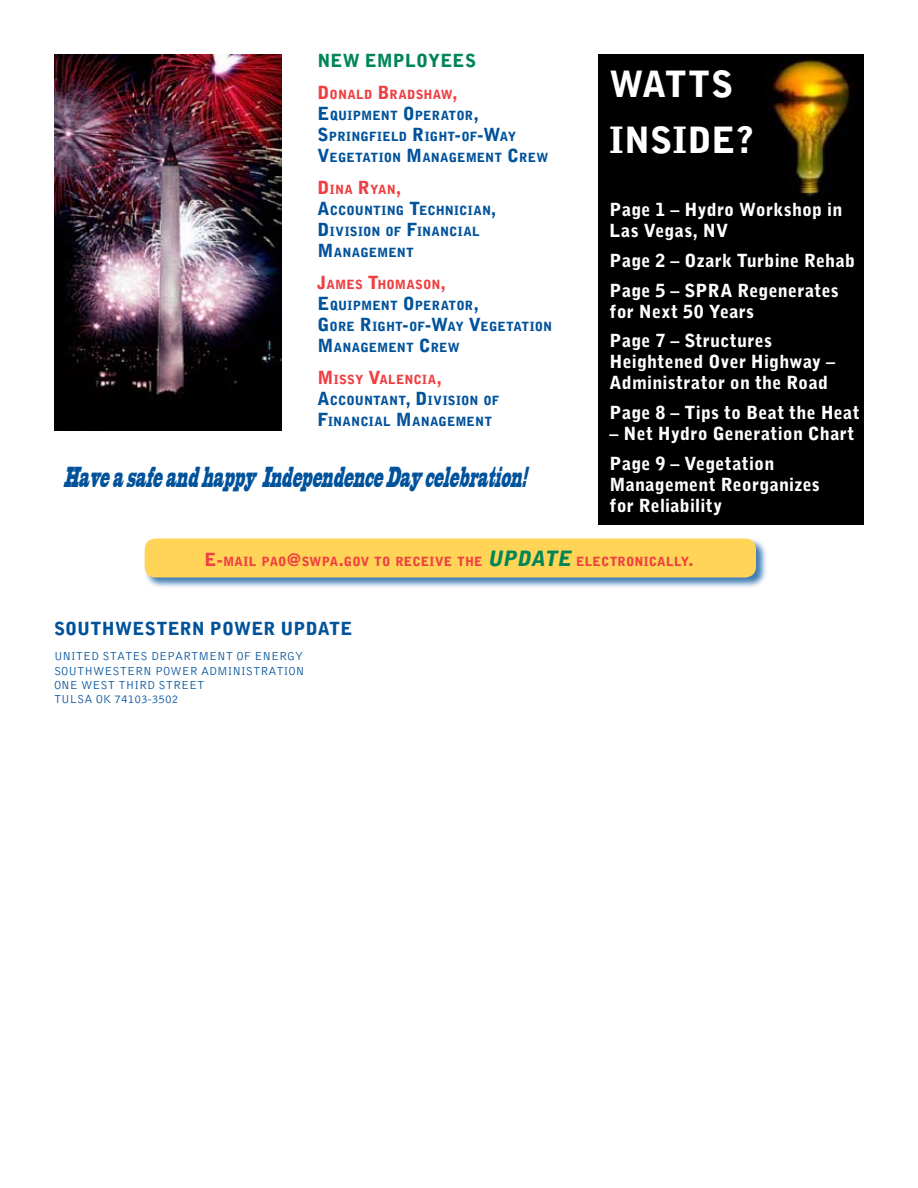
<style>
.page{position:relative;width:918px;height:1188px;background:#fff}
.page>*{position:absolute;margin:0;border:0;box-sizing:border-box;transform-origin:0 0}
.t1{font:900 36px/55.8px "Bell Gothic Std";letter-spacing:.015em;color:#fff}
.t2{font:italic 27px "Blackoak Std";color:#00529b;scale:.27 1}
.t3{font:900 18px/21px "Bell Gothic Std";letter-spacing:.01em;color:#fff}
.t4{font:900 18px "Bell Gothic Std";letter-spacing:.015em;color:#00529b}
.t5{font:900 18px "Bell Gothic Std";color:#008558}
.t6{font:900 12.6px/21px "Bell Gothic Std";letter-spacing:.01em;color:#00529b}
.t7{font:900 12.6px "Bell Gothic Std";letter-spacing:.01em;color:#ef3f42}
.t8{font:300 12px/14.4px "Bell Gothic Std";color:#00529b}
.s1{font-size:18px;color:#ef3f42}
.s2{color:#ef3f42}
.s3{font-size:18px}
.s4{font-style:italic;font-size:21px;color:#008558}
</style>
<div class="page">
<div style="left:598px;top:54px;width:266px;height:471px;background:#000"></div>
<img style="left:764px;top:56px;width:88px;height:141px">
<div style="left:144px;top:538px;width:629px;height:56px;background:#00529b;opacity:.75"></div>
<div style="left:145px;top:538px;width:611px;height:40px;background:#ffd457;border-radius:11px"></div>
<img style="left:54px;top:54px;width:228px;height:377px">
<h3 class="t5" style="left:318px;top:51px;width:15px">NEW</h3>
<h3 class="t5" style="left:365px;top:51px;width:14px">EMPLOYEE</h3>
<h3 class="t5" style="left:465px;top:51px;width:12px">S</h3>
<p class="t6" style="left:318px;top:84px;width:232px"><span class="s1">D</span> <span class="s2">ONALD</span> <span class="s1">B</span> <span class="s2">RADSHAW</span><span class="s1">,<br></span><span class="s3">E</span>QUIPMENT <span class="s3">O</span> PERATOR<span class="s3">,<br>S</span>PRINGFIELD <span class="s3">R</span>IGHT<span class="s3">-</span>OF<span class="s3">-W</span>AY<br><span class="s3">V</span>EGETATION <span class="s3">M</span> ANAGEMENT <span class="s3">C</span> REW</p>
<p class="t6" style="left:318px;top:179px;width:180px"><span class="s1">D</span><span class="s2">INA</span> <span class="s1">R</span><span class="s2">YAN</span><span class="s1">,<br></span><span class="s3">A</span>CCOUNTING <span class="s3">T</span>ECHNICIAN<span class="s3">,<br>D</span> IVISION OF <span class="s3">F</span>INANCIAL<br><span class="s3">M</span>ANAGEMENT</p>
<p class="t6" style="left:318px;top:274px;width:236px"><span class="s1">J</span><span class="s2">AMES</span> <span class="s1">T</span><span class="s2">HOMASON</span><span class="s1">,<br></span><span class="s3">E</span>QUIPMENT <span class="s3">O</span> PERATOR<span class="s3">,<br>G</span> ORE <span class="s3">R</span>IGHT<span class="s3">-</span>OF<span class="s3">-W</span>AY <span class="s3">V</span>EGETATION<br><span class="s3">M</span>ANAGEMENT <span class="s3">C</span> REW</p>
<p class="t6" style="left:318px;top:369px;width:184px"><span class="s1">M</span> <span class="s2">ISSY</span> <span class="s1">V</span><span class="s2">ALENCIA</span><span class="s1">,<br></span><span class="s3">A</span>CCOUNTANT<span class="s3">, D</span>IVISION OF<br><span class="s3">F</span>INANCIAL <span class="s3">M</span> ANAGEMENT</p>
<h2 class="t2" style="left:64px;top:459px;width:1742px">HaveasafeandhappyIndependenceDaycelebration!</h2>
<h1 class="t1" style="left:610px;top:57px;width:146px">WATTS<br>INSIDE?</h1>
<h3 class="t3" style="left:610px;top:200px;width:234px">Page 1 – Hydro Workshop in<br>Las Vegas, NV</h3>
<h3 class="t3" style="left:610px;top:246px;width:247px;line-height:29.7px">Page 2 – Ozark Turbine Rehab<br>Page 5 – SPRA Regenerates</h3>
<h3 class="t3" style="left:610px;top:297px;width:164px;line-height:29.7px">for Next 50 Years<br>Page 7 – Structures</h3>
<h3 class="t3" style="left:610px;top:352px;width:227px">Heightened Over Highway –<br>Administrator on the Road</h3>
<h3 class="t3" style="left:610px;top:402px;width:252px">Page 8 – Tips to Beat the Heat</h3>
<h3 class="t3" style="left:610px;top:419px;width:246px;line-height:29.7px">– Net Hydro Generation Chart<br>Page 9 – Vegetation</h3>
<h3 class="t3" style="left:610px;top:474px;width:212px">Management Reorganizes for Reliability</h3>
<p class="t7" style="left:205px;top:554px;width:298px"><span class="s3">E-</span>MAIL PAO<span class="s3">@</span>SWPA<span class="s3">.</span>GOV TO RECEIVE THE <span class="s4">UPDATE</span></p>
<p class="t7" style="left:576px;top:554px;width:119px">ELECTRONICALLY<span class="s3">.</span></p>
<h3 class="t4" style="left:54px;top:618px;width:300px">SOUTHWESTERN POWER UPDATE</h3>
<p class="t8" style="left:54px;top:649px;width:252px">UNITED STATES DEPARTMENT OF ENERGY<br>SOUTHWESTERN POWER ADMINISTRATION<br>ONE WEST THIRD STREET<br>TULSA OK 74103-3502</p>
</div>
